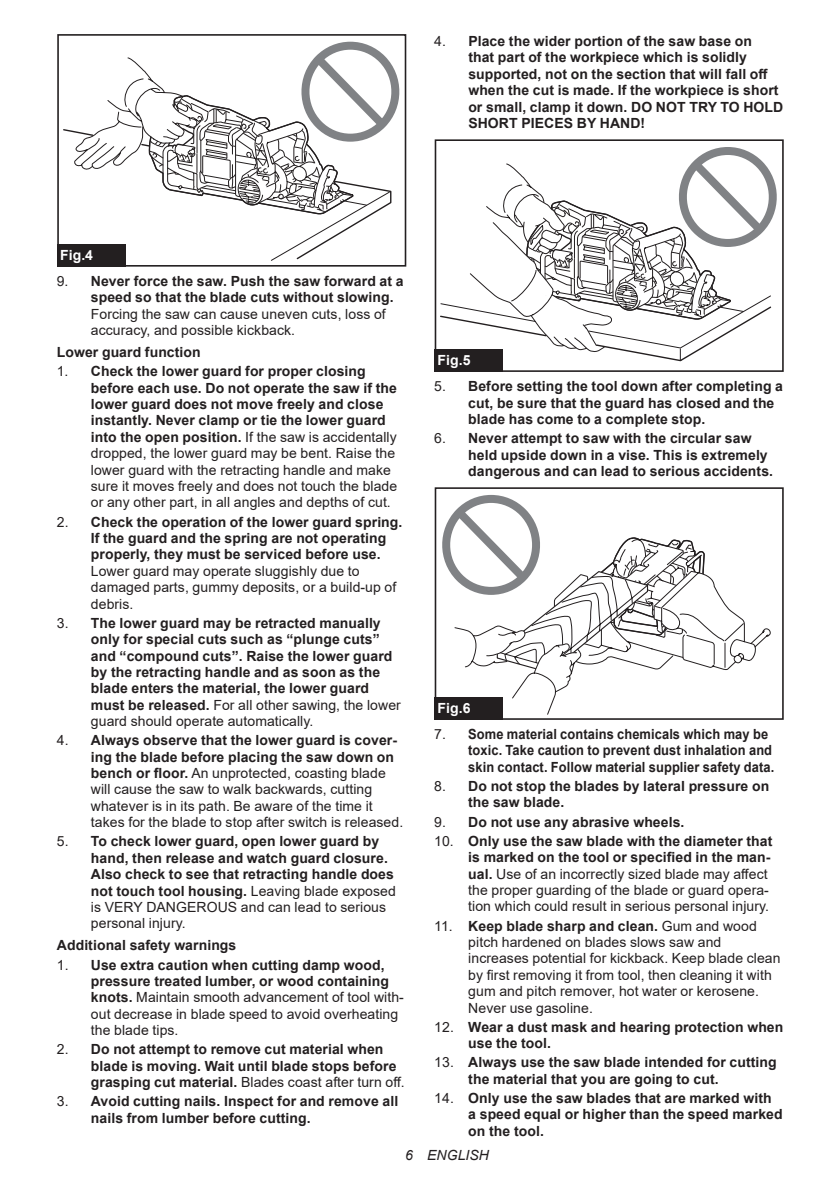
<style>
.page{position:relative;width:840px;height:1191px;background:#fff}
.page>*{position:absolute;margin:0;border:0;box-sizing:border-box;transform-origin:0 0}
.t1{font:700 14px/16.4px "Arial";letter-spacing:.005em;color:#231f20}
.t2{font:14px/16.4px "Arial";letter-spacing:.005em;color:#231f20}
.t3{font:700 14px/16.4px "Arial";letter-spacing:.005em;color:#231f20;scale:.92 1}
.t4{font:700 14px "Arial";letter-spacing:.005em;color:#fff}
.t5{font:italic 14px "Arial";letter-spacing:.005em;color:#231f20}
.s1{font-weight:400}
.s2{font-weight:700}
</style>
<div class="page">
<svg style="left:73px;top:42px;width:327px;height:219px"></svg>
<div style="left:57px;top:238px;width:74px;height:29px;background:#fff"></div>
<div style="left:57px;top:34px;width:349px;height:233px;border:2px solid #231f20"></div>
<div style="left:57px;top:244px;width:68px;height:23px;background:#231f20"></div>
<svg style="left:440px;top:147px;width:337px;height:215px"></svg>
<div style="left:434px;top:343px;width:74px;height:29px;background:#fff"></div>
<div style="left:434px;top:139px;width:349px;height:233px;border:2px solid #231f20"></div>
<div style="left:434px;top:349px;width:68px;height:23px;background:#231f20"></div>
<svg style="left:442px;top:495px;width:328px;height:220px"></svg>
<div style="left:434px;top:691px;width:74px;height:29px;background:#fff"></div>
<div style="left:434px;top:487px;width:349px;height:233px;border:2px solid #231f20"></div>
<div style="left:434px;top:697px;width:68px;height:23px;background:#231f20"></div>
<p class="t1" style="left:468px;top:33px;width:316px;text-indent:-34px"><span class="s1">4.</span> Place the wider portion of the saw base on<br>that part of the workpiece which is solidly supported, not on the section that will fall off when the cut is made. If the workpiece is short or small, clamp it down. DO NOT TRY TO HOLD SHORT PIECES BY HAND!</p>
<p class="t4" style="left:60px;top:245px;width:34px">Fig.4</p>
<p class="t1" style="left:91px;top:273px;width:314px;text-indent:-34px"><span class="s1">9.</span> Never force the saw. Push the saw forward at a speed so that the blade cuts without slowing.</p>
<p class="t2" style="left:91px;top:305px;width:296px">Forcing the saw can cause uneven cuts, loss of accuracy, and possible kickback.</p>
<p class="t1" style="left:57px;top:344px;width:145px">Lower guard function</p>
<p class="t2" style="left:91px;top:363px;width:308px;text-indent:-34px">1. <span class="s2">Check the lower guard for proper closing before each use. Do not operate the saw if the lower guard does not move freely and close instantly. Never clamp or tie the lower guard into the open position.</span> If the saw is accidentally dropped, the lower guard may be bent. Raise the lower guard with the retracting handle and make sure it moves freely and does not touch the blade or any other part, in all angles and depths of cut.</p>
<p class="t1" style="left:91px;top:513px;width:313px;text-indent:-34px"><span class="s1">2.</span> Check the operation of the lower guard spring.<br>If the guard and the spring are not operating properly, they must be serviced before use.</p>
<p class="t2" style="left:91px;top:562px;width:307px">Lower guard may operate sluggishly due to damaged parts, gummy deposits, or a build-up of debris.</p>
<p class="t1" style="left:91px;top:615px;width:311px;text-indent:-34px"><span class="s1">3.</span> The lower guard may be retracted manually only for special cuts such as “plunge cuts” and “compound cuts”. Raise the lower guard by the retracting handle and as soon as the blade enters the material, the lower guard must be released. <span class="s1">For all other sawing, the lower guard should operate automatically.</span></p>
<p class="t2" style="left:91px;top:732px;width:314px;text-indent:-34px">4. <span class="s2">Always observe that the lower guard is cover&shy;ing the blade before placing the saw down on bench or floor.</span> An unprotected, coasting blade will cause the saw to walk backwards, cutting whatever is in its path. Be aware of the time it takes for the blade to stop after switch is released.</p>
<p class="t1" style="left:91px;top:833px;width:306px;text-indent:-34px"><span class="s1">5.</span> To check lower guard, open lower guard by hand, then release and watch guard closure.<br>Also check to see that retracting handle does not touch tool housing. <span class="s1">Leaving blade exposed is VERY DANGEROUS and can lead to serious personal injury.</span></p>
<p class="t1" style="left:57px;top:937px;width:181px">Additional safety warnings</p>
<p class="t2" style="left:91px;top:956px;width:314px;text-indent:-34px">1. <span class="s2">Use extra caution when cutting damp wood, pressure treated lumber, or wood containing knots.</span> Maintain smooth advancement of tool with&shy;out decrease in blade speed to avoid overheating the blade tips.</p>
<p class="t1" style="left:91px;top:1041px;width:315px;text-indent:-34px"><span class="s1">2.</span> Do not attempt to remove cut material when blade is moving. Wait until blade stops before grasping cut material. <span class="s1">Blades coast after turn off.</span></p>
<p class="t1" style="left:91px;top:1093px;width:308px;text-indent:-34px"><span class="s1">3.</span> Avoid cutting nails. Inspect for and remove all nails from lumber before cutting.</p>
<p class="t4" style="left:437px;top:350px;width:34px">Fig.5</p>
<p class="t1" style="left:468px;top:378px;width:316px;text-indent:-34px"><span class="s1">5.</span> Before setting the tool down after completing a cut, be sure that the guard has closed and the blade has come to a complete stop.</p>
<p class="t1" style="left:468px;top:430px;width:306px;text-indent:-34px"><span class="s1">6.</span> Never attempt to saw with the circular saw held upside down in a vise. This is extremely dangerous and can lead to serious accidents.</p>
<p class="t4" style="left:437px;top:698px;width:34px">Fig.6</p>
<p class="t3" style="left:468px;top:726px;width:334px;text-indent:-34px"><span class="s1">7.</span> Some material contains chemicals which may be toxic. Take caution to prevent dust inhalation and skin contact. Follow material supplier safety data.</p>
<p class="t1" style="left:468px;top:778px;width:302px;text-indent:-34px"><span class="s1">8.</span> Do not stop the blades by lateral pressure on the saw blade.</p>
<p class="t1" style="left:434px;top:813px;width:252px"><span class="s1">9.</span> Do not use any abrasive wheels.</p>
<p class="t2" style="left:468px;top:832px;width:305px;text-indent:-34px">10. <span class="s2">Only use the saw blade with the diameter that is marked on the tool or specified in the man&shy;ual.</span> Use of an incorrectly sized blade may affect the proper guarding of the blade or guard opera&shy;tion which could result in serious personal injury.</p>
<p class="t2" style="left:468px;top:917px;width:314px;text-indent:-34px">11. <span class="s2">Keep blade sharp and clean.</span> Gum and wood pitch hardened on blades slows saw and increases potential for kickback. Keep blade clean by first removing it from tool, then cleaning it with gum and pitch remover, hot water or kerosene.<br>Never use gasoline.</p>
<p class="t1" style="left:468px;top:1018px;width:316px;text-indent:-34px"><span class="s1">12.</span> Wear a dust mask and hearing protection when use the tool.</p>
<p class="t1" style="left:468px;top:1054px;width:310px;text-indent:-34px"><span class="s1">13.</span> Always use the saw blade intended for cutting the material that you are going to cut.</p>
<p class="t1" style="left:468px;top:1090px;width:315px;text-indent:-34px"><span class="s1">14.</span> Only use the saw blades that are marked with a speed equal or higher than the speed marked on the tool.</p>
<p class="t5" style="left:405px;top:1146px;width:85px">6 ENGLISH</p>
</div>
